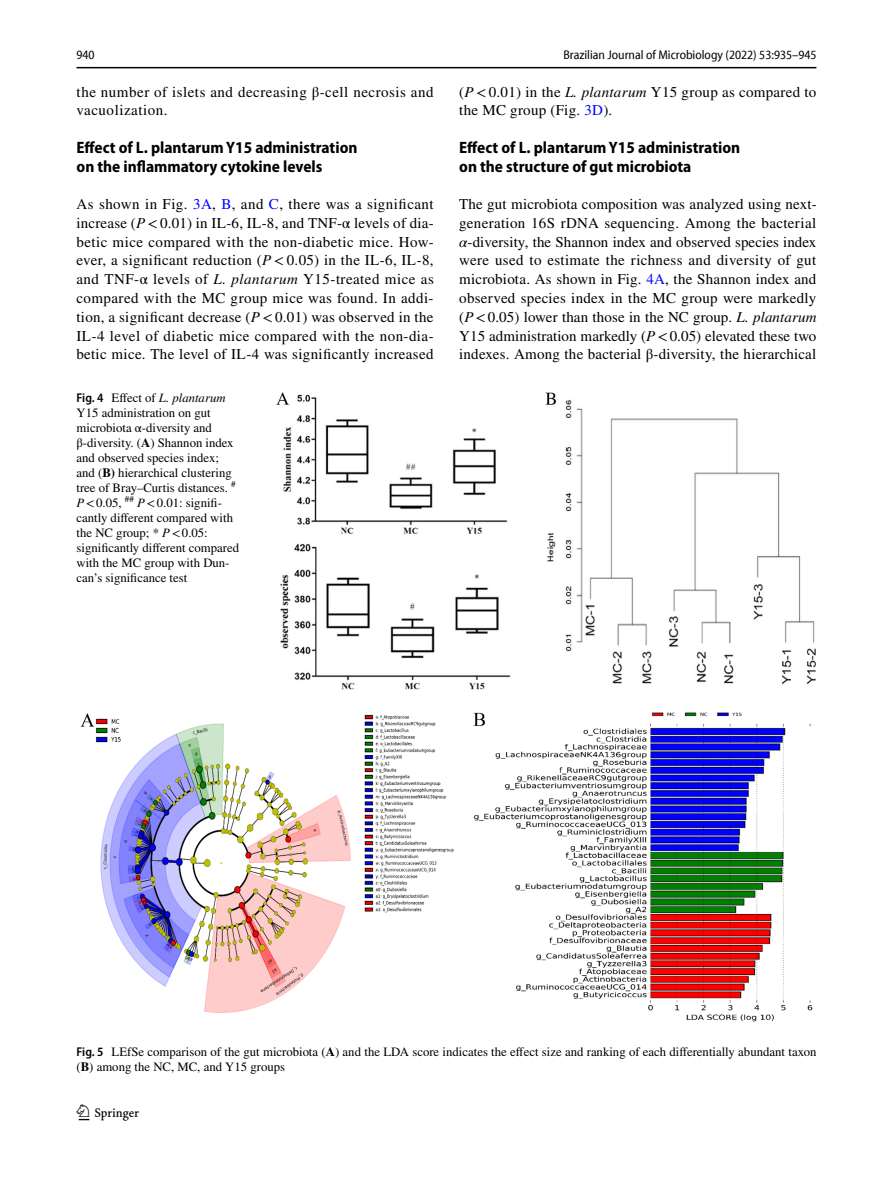
<style>
.page{position:relative;width:893px;height:1187px;background:#fff}
.page>*{position:absolute;margin:0;border:0;box-sizing:border-box;transform-origin:0 0}
.t1{font:22.5px "Springnew Regular 2";color:#000}
.t2{font:700 semi-condensed 16.5px/18.8px "Myriad Pro";color:#000}
.t3{font:15px/18.8px "STIX";letter-spacing:.02em;color:#000}
.t4{font:12.75px/15px "STIX";color:#000}
.t5{font:semi-condensed 12.75px "Myriad Pro Unic";color:#000}
.s1{color:#00f}
.s2{font-style:italic}
.s3{font-family:"Myriad Pro";font-weight:600;font-stretch:semi-condensed}
.s4{font-weight:700}
</style>
<div class="page">
<hr style="left:77px;top:67px;width:739px;height:1px;background:#000">
<img style="left:276px;top:392px;width:540px;height:297px">
<img style="left:81px;top:712px;width:731px;height:309px">
<p class="t5" style="left:76px;top:50px;width:20px">940</p>
<p class="t5" style="left:563px;top:50px;width:255px">Brazilian Journal of Microbiology (2022) 53:935–945</p>
<p class="t3" style="left:77px;top:83px;width:359px">the number of islets and decreasing β-cell necrosis and vacuolization.</p>
<p class="t2" style="left:77px;top:138px;width:282px">Effect of L. plantarum Y15 administration on the inflammatory cytokine levels</p>
<p class="t3" style="left:77px;top:196px;width:359px;text-align:justify">As shown in Fig. <span class="s1">3A</span>, <span class="s1">B</span>, and <span class="s1">C</span>, there was a significant increase (<span class="s2">P</span>&lt;0.01) in IL-6, IL-8, and TNF-α levels of dia&shy;betic mice compared with the non-diabetic mice. How&shy;ever, a significant reduction (<span class="s2">P</span>&lt;0.05) in the IL-6, IL-8, and TNF-α levels of <span class="s2">L. plantarum</span> Y15-treated mice as compared with the MC group mice was found. In addi&shy;tion, a significant decrease (<span class="s2">P</span> &lt;0.01) was observed in the IL-4 level of diabetic mice compared with the non-dia&shy;betic mice. The level of IL-4 was significantly increased</p>
<p class="t4" style="left:77px;top:391px;width:164px"><span class="s3">Fig. 4</span> Effect of <span class="s2">L. plantarum<br></span>Y15 administration on gut microbiota α-diversity and β-diversity. (<span class="s4">A</span>) Shannon index and observed species index; and (<span class="s4">B)</span> hierarchical clustering tree of Bray–Curtis distances. <sup>#<br></sup><span class="s2">P</span>&lt;0.05, <sup>##</sup> <span class="s2">P</span>&lt;0.01: signifi&shy;cantly different compared with the NC group; * <span class="s2">P</span>&lt;0.05: significantly different compared with the MC group with Dun&shy;can’s significance test</p>
<p class="t3" style="left:459px;top:83px;width:359px">(<span class="s2">P</span>&lt;0.01) in the <span class="s2">L. plantarum</span> Y15 group as compared to the MC group (Fig. <span class="s1">3D</span>).</p>
<p class="t2" style="left:459px;top:138px;width:282px">Effect of L. plantarum Y15 administration on the structure of gut microbiota</p>
<p class="t3" style="left:459px;top:196px;width:359px;text-align:justify">The gut microbiota composition was analyzed using next&shy;generation 16S rDNA sequencing. Among the bacterial <span class="s2">α</span>-diversity, the Shannon index and observed species index were used to estimate the richness and diversity of gut microbiota. As shown in Fig. <span class="s1">4A</span>, the Shannon index and observed species index in the MC group were markedly (<span class="s2">P</span>&lt;0.05) lower than those in the NC group. <span class="s2">L. plantarum </span>Y15 administration markedly (<span class="s2">P</span>&lt;0.05) elevated these two indexes. Among the bacterial β-diversity, the hierarchical</p>
<p class="t4" style="left:77px;top:1045px;width:741px"><span class="s3">Fig. 5</span> LEfSe comparison of the gut microbiota (<span class="s4">A</span>) and the LDA score indicates the effect size and ranking of each differentially abundant taxon (<span class="s4">B</span>) among the NC, MC, and Y15 groups</p>
<h1 class="t1" style="left:79px;top:1104px;width:62px">1 3</h1>
</div>
